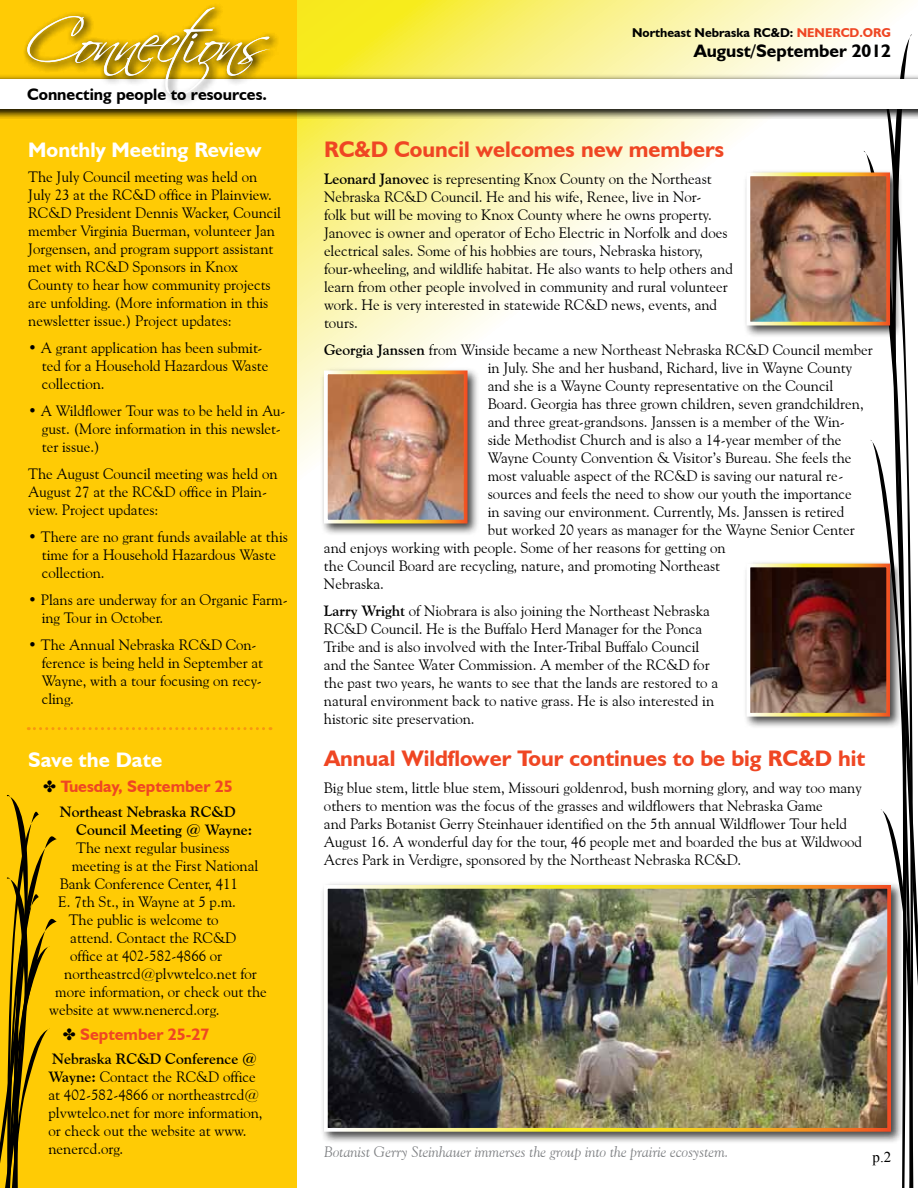
<style>
.page{position:relative;width:918px;height:1188px;background:#fff}
.page>*{position:absolute;margin:0;border:0;box-sizing:border-box;transform-origin:0 0}
.t1{font:700 22.5px "Humanist 521 BT";color:#ef4623}
.t2{font:700 21px "Humanist 521 BT";color:#fff}
.t3{font:700 18px "Humanist 521 BT";color:#000}
.t4{font:700 16.5px "Humanist 521 BT";color:#ef4623}
.t5{font:700 16.5px "Humanist 521 BT";color:#000}
.t6{font:15px/18px "Goudy Old Style BT";color:#000}
.t7{font:italic 15px "Goudy Old Style BT";color:#808285}
.t8{font:700 15px/18px "Goudy Old Style BT";color:#000}
.t9{font:15px "Times New Roman";color:#000}
.t10{font:700 12.75px "Humanist 521 BT";color:#000}
.s1{font-weight:700}
.s2{color:#ef4623}
</style>
<div class="page">
<svg style="left:297px;top:0;width:607px;height:466px"></svg>
<svg style="left:858px;top:21px;width:54px;height:445px"></svg>
<svg style="left:864px;top:138px;width:6px;height:328px"></svg>
<svg style="left:870px;top:70px;width:48px;height:1118px"></svg>
<div style="left:0;top:0;width:297px;height:1188px;background:#ffcb05"></div>
<div style="left:0;top:74px;width:918px;height:46px;background:#000;opacity:.75"></div>
<div style="left:0;top:80px;width:918px;height:29px;background:#fff"></div>
<div style="left:22px;top:2px;width:257px;height:104px;background:#000;opacity:.75"></div>
<svg style="left:27px;top:8px;width:243px;height:88px"></svg>
<div style="left:743px;top:169px;width:160px;height:169px;background:#000;opacity:.75"></div>
<img style="left:752px;top:177px;width:133px;height:143px">
<div style="left:747px;top:172px;width:143px;height:153px;border:4px solid #fff"></div>
<div style="left:320px;top:367px;width:160px;height:169px;background:#000;opacity:.75"></div>
<img style="left:329px;top:375px;width:134px;height:143px">
<div style="left:324px;top:370px;width:144px;height:153px;border:4px solid #fff"></div>
<div style="left:743px;top:560px;width:160px;height:169px;background:#000;opacity:.75"></div>
<img style="left:752px;top:569px;width:133px;height:143px">
<div style="left:747px;top:564px;width:143px;height:153px;border:4px solid #fff"></div>
<div style="left:320px;top:881px;width:583px;height:263px;background:#000;opacity:.75"></div>
<img style="left:329px;top:890px;width:557px;height:237px">
<div style="left:324px;top:885px;width:567px;height:247px;border:4px solid #fff"></div>
<svg style="left:28px;top:727px;width:243px;height:3px"></svg>
<svg style="left:0;top:795px;width:57px;height:393px"></svg>
<p class="t5" style="left:27px;top:84px;width:241px">Connecting people to resources.</p>
<h2 class="t2" style="left:28px;top:137px;width:235px">Monthly Meeting Review</h2>
<p class="t6" style="left:28px;top:168px;width:254px">The July Council meeting was held on July 23 at the RC&amp;D office in Plainview.<br>RC&amp;D President Dennis Wacker, Council member Virginia Buerman, volunteer Jan Jorgensen, and program support assistant met with RC&amp;D Sponsors in Knox County to hear how community projects are unfolding. (More information in this newsletter issue.) Project updates:</p>
<p class="t6" style="left:42px;top:339px;width:228px;text-indent:-13px">• A grant application has been submit&shy;ted for a Household Hazardous Waste collection.</p>
<p class="t6" style="left:42px;top:402px;width:245px;text-indent:-13px">• A Wildflower Tour was to be held in Au&shy;gust. (More information in this newslet&shy;ter issue.)</p>
<p class="t6" style="left:28px;top:465px;width:251px">The August Council meeting was held on<br>August 27 at the RC&amp;D office in Plain&shy;view. Project updates:</p>
<p class="t6" style="left:42px;top:528px;width:248px;text-indent:-14px">• There are no grant funds available at this time for a Household Hazardous Waste collection.</p>
<p class="t6" style="left:42px;top:591px;width:247px;text-indent:-14px">• Plans are underway for an Organic Farm&shy;ing Tour in October.</p>
<p class="t6" style="left:42px;top:636px;width:223px;text-indent:-13px">• The Annual Nebraska RC&amp;D Con&shy;ference is being held in September at<br>Wayne, with a tour focusing on recy&shy;cling.</p>
<h2 class="t2" style="left:28px;top:747px;width:135px">Save the Date</h2>
<p class="t4" style="left:61px;top:776px;width:174px">Tuesday, September 25</p>
<p class="t8" style="left:76px;top:802px;width:178px;text-indent:-16px">Northeast Nebraska RC&amp;D<br>Council Meeting @ Wayne:</p>
<p class="t6" style="left:76px;top:838px;width:155px">The next regular business</p>
<p class="t6" style="left:72px;top:856px;width:188px">meeting is at the First National</p>
<p class="t6" style="left:60px;top:874px;width:180px">Bank Conference Center, 411</p>
<p class="t6" style="left:58px;top:892px;width:179px">E. 7th St., in Wayne at 5 p.m.</p>
<p class="t6" style="left:69px;top:910px;width:151px">The public is welcome to</p>
<p class="t6" style="left:70px;top:928px;width:167px">attend. Contact the RC&amp;D</p>
<p class="t6" style="left:70px;top:946px;width:154px">office at 402-582-4866 or</p>
<p class="t6" style="left:64px;top:964px;width:194px">northeastrcd@plvwtelco.net for</p>
<p class="t6" style="left:55px;top:982px;width:213px">more information, or check out the</p>
<p class="t6" style="left:49px;top:1000px;width:172px">website at www.nenercd.org.</p>
<p class="t4" style="left:80px;top:1024px;width:131px">September 25-27</p>
<p class="t6" style="left:49px;top:1050px;width:216px"><span class="s1">Nebraska RC&amp;D Conference @<br>Wayne:</span> Contact the RC&amp;D office at 402-582-4866 or northeastrcd@ plvwtelco.net for more information, or check out the website at www. nenercd.org.</p>
<p class="t10" style="left:632px;top:24px;width:260px">Northeast Nebraska RC&amp;D: <span class="s2">NENERCD.ORG</span></p>
<p class="t3" style="left:694px;top:40px;width:199px">August/September 2012</p>
<h1 class="t1" style="left:324px;top:136px;width:402px">RC&amp;D Council welcomes new members</h1>
<p class="t6" style="left:324px;top:170px;width:411px"><span class="s1">Leonard Janovec</span> is representing Knox County on the Northeast Nebraska RC&amp;D Council. He and his wife, Renee, live in Nor-<br>folk but will be moving to Knox County where he owns property.<br>Janovec is owner and operator of Echo Electric in Norfolk and does electrical sales. Some of his hobbies are tours, Nebraska history, four-wheeling, and wildlife habitat. He also wants to help others and learn from other people involved in community and rural volunteer work. He is very interested in statewide RC&amp;D news, events, and tours.</p>
<p class="t6" style="left:324px;top:341px;width:550px"><span class="s1">Georgia Janssen</span> from Winside became a new Northeast Nebraska RC&amp;D Council member</p>
<p class="t6" style="left:488px;top:359px;width:366px">in July. She and her husband, Richard, live in Wayne County</p>
<p class="t6" style="left:488px;top:377px;width:347px">and she is a Wayne County representative on the Council</p>
<p class="t6" style="left:488px;top:395px;width:377px">Board. Georgia has three grown children, seven grandchildren,</p>
<p class="t6" style="left:488px;top:413px;width:359px">and three great-grandsons. Janssen is a member of the Win-</p>
<p class="t6" style="left:488px;top:431px;width:355px">side Methodist Church and is also a 14-year member of the</p>
<p class="t6" style="left:488px;top:449px;width:365px">Wayne County Convention &amp; Visitor’s Bureau. She feels the</p>
<p class="t6" style="left:488px;top:467px;width:357px">most valuable aspect of the RC&amp;D is saving our natural re-</p>
<p class="t6" style="left:488px;top:485px;width:366px">sources and feels the need to show our youth the importance</p>
<p class="t6" style="left:488px;top:503px;width:358px">in saving our environment. Currently, Ms. Janssen is retired</p>
<p class="t6" style="left:488px;top:521px;width:369px">but worked 20 years as manager for the Wayne Senior Center</p>
<p class="t6" style="left:324px;top:539px;width:403px">and enjoys working with people. Some of her reasons for getting on</p>
<p class="t6" style="left:324px;top:557px;width:398px">the Council Board are recycling, nature, and promoting Northeast</p>
<p class="t6" style="left:324px;top:575px;width:62px">Nebraska.</p>
<p class="t6" style="left:324px;top:602px;width:396px"><span class="s1">Larry Wright</span> of Niobrara is also joining the Northeast Nebraska RC&amp;D Council. He is the Buffalo Herd Manager for the Ponca Tribe and is also involved with the Inter-Tribal Buffalo Council and the Santee Water Commission. A member of the RC&amp;D for the past two years, he wants to see that the lands are restored to a natural environment back to native grass. He is also interested in historic site preservation.</p>
<h1 class="t1" style="left:324px;top:744px;width:543px">Annual Wildflower Tour continues to be big RC&amp;D hit</h1>
<p class="t6" style="left:324px;top:778px;width:540px">Big blue stem, little blue stem, Missouri goldenrod, bush morning glory, and way too many others to mention was the focus of the grasses and wildflowers that Nebraska Game<br>and Parks Botanist Gerry Steinhauer identified on the 5th annual Wildflower Tour held August 16. A wonderful day for the tour, 46 people met and boarded the bus at Wildwood Acres Park in Verdigre, sponsored by the Northeast Nebraska RC&amp;D.</p>
<p class="t7" style="left:324px;top:1143px;width:406px">Botanist Gerry Steinhauer immerses the group into the prairie ecosystem.</p>
<p class="t9" style="left:873px;top:1147px;width:20px">p.2</p>
</div>
